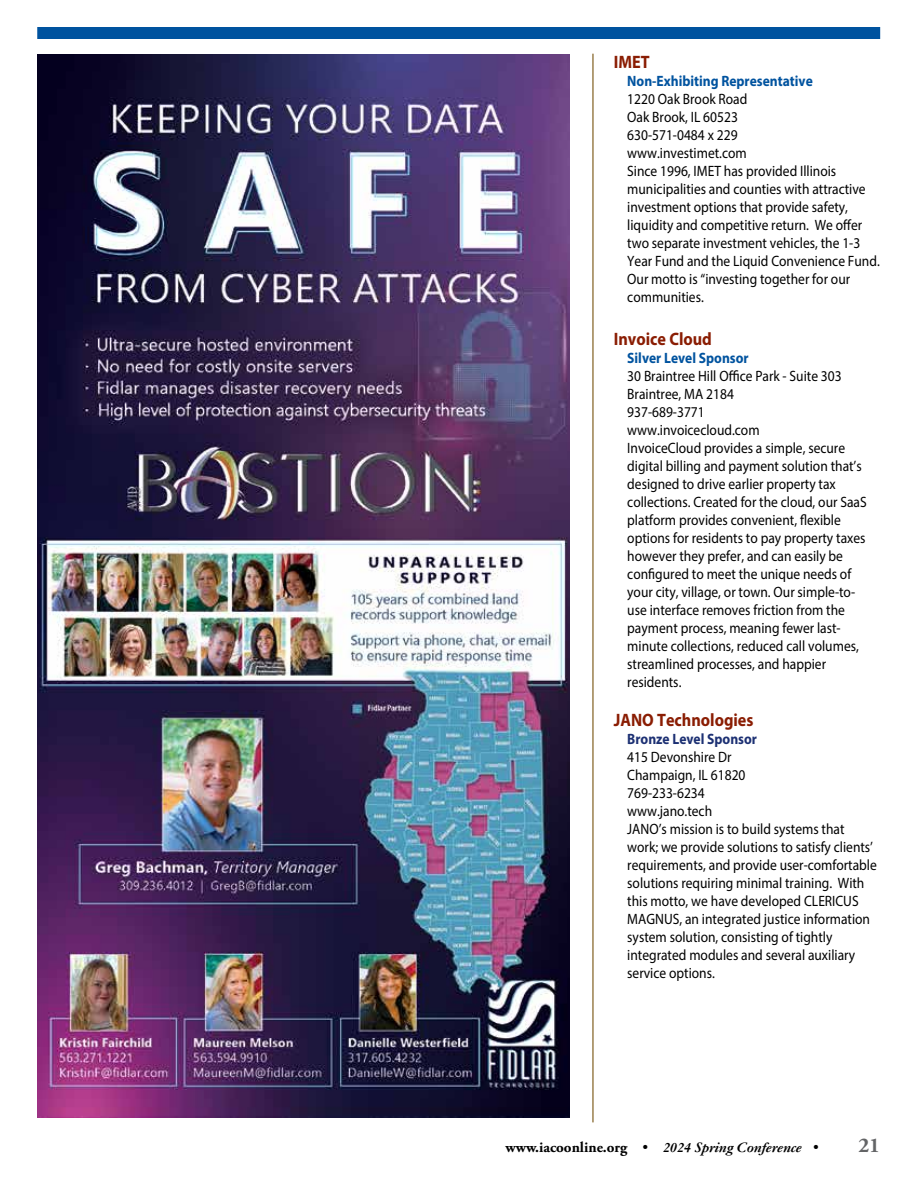
<style>
.page{position:relative;width:918px;height:1188px;background:#fff}
.page>*{position:absolute;margin:0;border:0;box-sizing:border-box;transform-origin:0 0}
.t1{font:700 21px "Adobe Garamond Pro";color:#636466}
.t2{font:700 18px "Myriad Pro";color:#8a1d03;scale:.9 1}
.t3{font:15px/18px "Myriad Pro";color:#000;scale:.9 1}
.t4{font:700 15px "Myriad Pro";color:#00539f;scale:.9 1}
.t5{font:italic 700 15px "Garamond";color:#000}
.t6{font:700 15px "Myriad Pro";color:#1c3073;scale:.9 1}
.s1{font-family:"Adobe Garamond Pro";font-style:normal}
.s2{font-family:"Adobe Garamond Pro";font-weight:400;font-style:normal}
</style>
<div class="page">
<div style="left:37px;top:27px;width:843px;height:12px;background:#00539f"></div>
<img style="left:38px;top:54px;width:531px;height:1064px">
<hr style="left:592px;top:54px;width:2px;height:1068px;background:#9a804d">
<p class="t2" style="left:614px;top:50px;width:41px">IMET</p>
<p class="t4" style="left:627px;top:71px;width:208px">Non-Exhibiting Representative</p>
<p class="t3" style="left:627px;top:89px;width:282px">1220 Oak Brook Road<br>Oak Brook, IL 60523<br>630-571-0484 x 229<br>www.investimet.com<br>Since 1996, IMET has provided Illinois municipalities and counties with attractive investment options that provide safety, liquidity and competitive return. We offer two separate investment vehicles, the 1-3<br>Year Fund and the Liquid Convenience Fund.<br>Our motto is “investing together for our communities.</p>
<p class="t2" style="left:614px;top:327px;width:111px">Invoice Cloud</p>
<p class="t4" style="left:627px;top:348px;width:136px">Silver Level Sponsor</p>
<p class="t3" style="left:627px;top:366px;width:268px">30 Braintree Hill Office Park - Suite 303<br>Braintree, MA 2184<br>937-689-3771<br>www.invoicecloud.com<br>InvoiceCloud provides a simple, secure digital billing and payment solution that’s designed to drive earlier property tax collections. Created for the cloud, our SaaS platform provides convenient, flexible options for residents to pay property taxes however they prefer, and can easily be configured to meet the unique needs of your city, village, or town. Our simple-to&shy;use interface removes friction from the payment process, meaning fewer last&shy;minute collections, reduced call volumes, streamlined processes, and happier residents.</p>
<p class="t2" style="left:614px;top:708px;width:157px">JANO Technologies</p>
<p class="t6" style="left:627px;top:729px;width:146px">Bronze Level Sponsor</p>
<p class="t3" style="left:627px;top:748px;width:279px">415 Devonshire Dr<br>Champaign, IL 61820<br>769-233-6234<br>www.jano.tech<br>JANO’s mission is to build systems that work; we provide solutions to satisfy clients’ requirements, and provide user-comfortable solutions requiring minimal training. With this motto, we have developed CLERICUS<br>MAGNUS, an integrated justice information system solution, consisting of tightly integrated modules and several auxiliary service options.</p>
<p class="t5" style="left:506px;top:1138px;width:315px"><span class="s1">www.iacoonline.org</span> <span class="s2">•</span> 2024 Spring Conference <span class="s2">•</span></p>
<h1 class="t1" style="left:858px;top:1133px;width:23px">21</h1>
</div>
